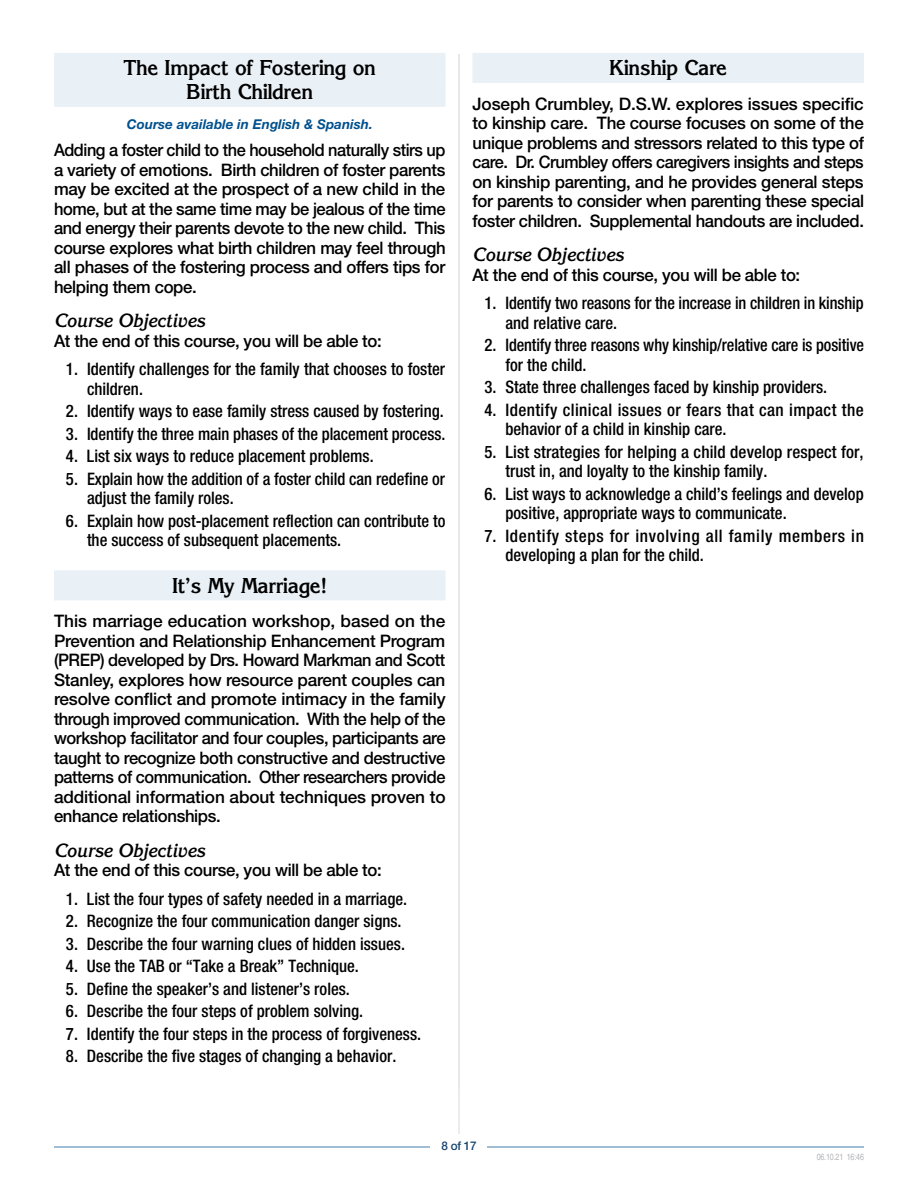
<style>
.page{position:relative;width:918px;height:1188px;background:#fff}
.page>*{position:absolute;margin:0;border:0;box-sizing:border-box;transform-origin:0 0}
.t1{font:700 21px/24px "Korinna";letter-spacing:-.025em;color:#000;text-align:center}
.t2{font:italic 700 18.75px "Korinna";letter-spacing:-.01em;color:#000;scale:.94 1}
.t3{font:500 condensed 17.25px/19.5px "Helvetica Neue";color:#000}
.t4{font:500 17.25px/19.5px "Helvetica Neue";letter-spacing:-.02em;color:#000;text-align:justify}
.t5{font:500 17.25px/19.5px "Helvetica Neue";letter-spacing:-.02em;color:#000;text-align:justify;scale:.95 1}
.t6{font:500 condensed 17.25px/19.5px "Helvetica Neue";letter-spacing:.025em;color:#000}
.t7{font:500 condensed 17.25px/19.5px "Helvetica Neue";letter-spacing:.04em;color:#000}
.t8{font:italic 700 13.5px "Helvetica Neue";color:#00518e}
.t9{font:500 12px "Helvetica Neue";color:#174571}
.t10{font:condensed 9px "Helvetica";letter-spacing:-.02em;color:#b1b4b6}
</style>
<div class="page">
<hr style="left:458px;top:54px;width:2px;height:1080px;background:#e6e7e8">
<hr style="left:54px;top:1146px;width:810px;height:2px;background:#80a8c7">
<div style="left:431px;top:1141px;width:56px;height:17px;background:#fff"></div>
<div style="left:54px;top:53px;width:392px;height:30px;background:#e9f0f6"></div>
<div style="left:54px;top:77px;width:392px;height:30px;background:#e9f0f6"></div>
<div style="left:54px;top:570px;width:392px;height:30px;background:#e9f0f6"></div>
<div style="left:472px;top:53px;width:392px;height:30px;background:#e9f0f6"></div>
<p class="t1" style="left:124px;top:56px;width:254px">The Impact of Fostering on<br>Birth Children</p>
<p class="t8" style="left:127px;top:116px;width:248px">Course available in English &amp; Spanish.</p>
<p class="t5" style="left:54px;top:140px;width:414px">Adding a foster child to the household naturally stirs up a variety of emotions. Birth children of foster parents may be excited at the prospect of a new child in the home, but at the same time may be jealous of the time and energy their parents devote to the new child. This course explores what birth children may feel through all phases of the fostering process and offers tips for helping them cope.</p>
<p class="t2" style="left:54px;top:310px;width:162px">Course Objectives</p>
<p class="t4" style="left:54px;top:331px;width:329px">At the end of this course, you will be able to:</p>
<p class="t3" style="left:87px;top:359px;width:360px;text-indent:-21px">1. Identify challenges for the family that chooses to foster children.</p>
<p class="t3" style="left:66px;top:401px;width:379px">2. Identify ways to ease family stress caused by fostering.</p>
<p class="t3" style="left:66px;top:424px;width:381px">3. Identify the three main phases of the placement process.</p>
<p class="t3" style="left:66px;top:446px;width:309px">4. List six ways to reduce placement problems.</p>
<p class="t3" style="left:87px;top:469px;width:360px;text-indent:-21px">5. Explain how the addition of a foster child can redefine or adjust the family roles.</p>
<p class="t3" style="left:87px;top:511px;width:360px;text-indent:-21px">6. Explain how post-placement reflection can contribute to the success of subsequent placements.</p>
<p class="t1" style="left:172px;top:573px;width:157px">It’s My Marriage!</p>
<p class="t4" style="left:54px;top:611px;width:393px">This marriage education workshop, based on the Prevention and Relationship Enhancement Program (PREP) developed by Drs. Howard Markman and Scott Stanley, explores how resource parent couples can resolve conflict and promote intimacy in the family through improved communication. With the help of the workshop facilitator and four couples, participants are taught to recognize both constructive and destructive patterns of communication. Other researchers provide additional information about techniques proven to enhance relationships.</p>
<p class="t2" style="left:54px;top:839px;width:162px">Course Objectives</p>
<p class="t4" style="left:54px;top:860px;width:329px">At the end of this course, you will be able to:</p>
<p class="t3" style="left:66px;top:889px;width:343px">1. List the four types of safety needed in a marriage.</p>
<p class="t3" style="left:66px;top:911px;width:337px">2. Recognize the four communication danger signs.</p>
<p class="t3" style="left:66px;top:934px;width:341px">3. Describe the four warning clues of hidden issues.</p>
<p class="t3" style="left:66px;top:956px;width:294px">4. Use the TAB or “Take a Break” Technique.</p>
<p class="t3" style="left:66px;top:979px;width:285px">5. Define the speaker’s and listener’s roles.</p>
<p class="t3" style="left:66px;top:1001px;width:299px">6. Describe the four steps of problem solving.</p>
<p class="t3" style="left:66px;top:1024px;width:357px">7. Identify the four steps in the process of forgiveness.</p>
<p class="t3" style="left:66px;top:1046px;width:332px">8. Describe the five stages of changing a behavior.</p>
<p class="t1" style="left:609px;top:56px;width:120px">Kinship Care</p>
<p class="t4" style="left:472px;top:94px;width:393px">Joseph Crumbley, D.S.W. explores issues specific to kinship care. The course focuses on some of the unique problems and stressors related to this type of care. Dr. Crumbley offers caregivers insights and steps on kinship parenting, and he provides general steps for parents to consider when parenting these special foster children. Supplemental handouts are included.</p>
<p class="t2" style="left:472px;top:244px;width:162px">Course Objectives</p>
<p class="t4" style="left:472px;top:265px;width:329px">At the end of this course, you will be able to:</p>
<p class="t3" style="left:506px;top:293px;width:360px;text-indent:-21px">1. Identify two reasons for the increase in children in kinship and relative care.</p>
<p class="t3" style="left:506px;top:335px;width:360px;text-indent:-21px">2. Identify three reasons why kinship/relative care is positive for the child.</p>
<p class="t3" style="left:484px;top:377px;width:344px">3. State three challenges faced by kinship providers.</p>
<p class="t6" style="left:506px;top:400px;width:360px;text-indent:-21px">4. Identify clinical issues or fears that can impact the behavior of a child in kinship care.</p>
<p class="t3" style="left:506px;top:442px;width:360px;text-indent:-21px">5. List strategies for helping a child develop respect for, trust in, and loyalty to the kinship family.</p>
<p class="t3" style="left:506px;top:484px;width:360px;text-indent:-21px">6. List ways to acknowledge a child’s feelings and develop positive, appropriate ways to communicate.</p>
<p class="t7" style="left:506px;top:526px;width:360px;text-indent:-21px">7. Identify steps for involving all family members in developing a plan for the child.</p>
<p class="t9" style="left:441px;top:1139px;width:37px">8 of 17</p>
<p class="t10" style="left:817px;top:1151px;width:49px">06.10.21 16:46</p>
</div>
